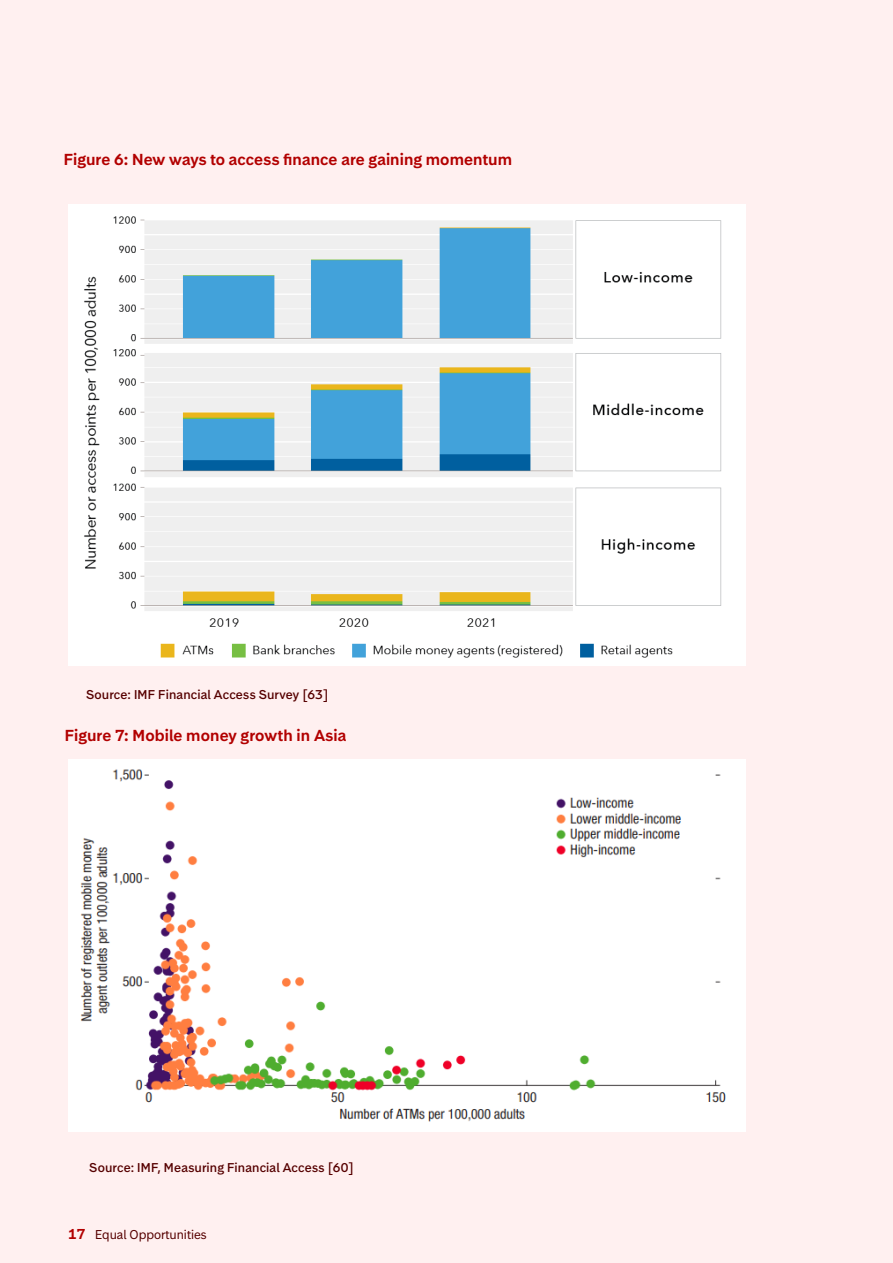
<style>
.page{position:relative;width:893px;height:1263px;background:#fff0f0}
.page>*{position:absolute;margin:0;border:0;box-sizing:border-box;transform-origin:0 0}
.Sub1_body_text_red_-_10pt{font:600 15px "Storebrand Text";letter-spacing:.005em;color:#b20000}
.Image_caption{font:500 12px "Storebrand Text";letter-spacing:.015em;color:#560000}
.t1{font:12px "Storebrand Text";color:#560000}
.s1{font-weight:600;font-size:13.5px;color:#b20000}
</style>
<div class="page">
<img style="left:68px;top:204px;width:677px;height:461px">
<img style="left:68px;top:760px;width:677px;height:371px">
<p class="Sub1_body_text_red_-_10pt" style="left:64px;top:149px;width:450px">Figure 6: New ways to access finance are gaining momentum</p>
<p class="Image_caption" style="left:86px;top:686px;width:244px">Source: IMF Financial Access Survey [63]</p>
<p class="Sub1_body_text_red_-_10pt" style="left:65px;top:726px;width:283px">Figure 7: Mobile money growth in Asia</p>
<p class="Image_caption" style="left:89px;top:1159px;width:266px">Source: IMF, Measuring Financial Access [60]</p>
<p class="t1" style="left:68px;top:1226px;width:140px"><span class="s1">17</span> Equal Opportunities</p>
</div>
